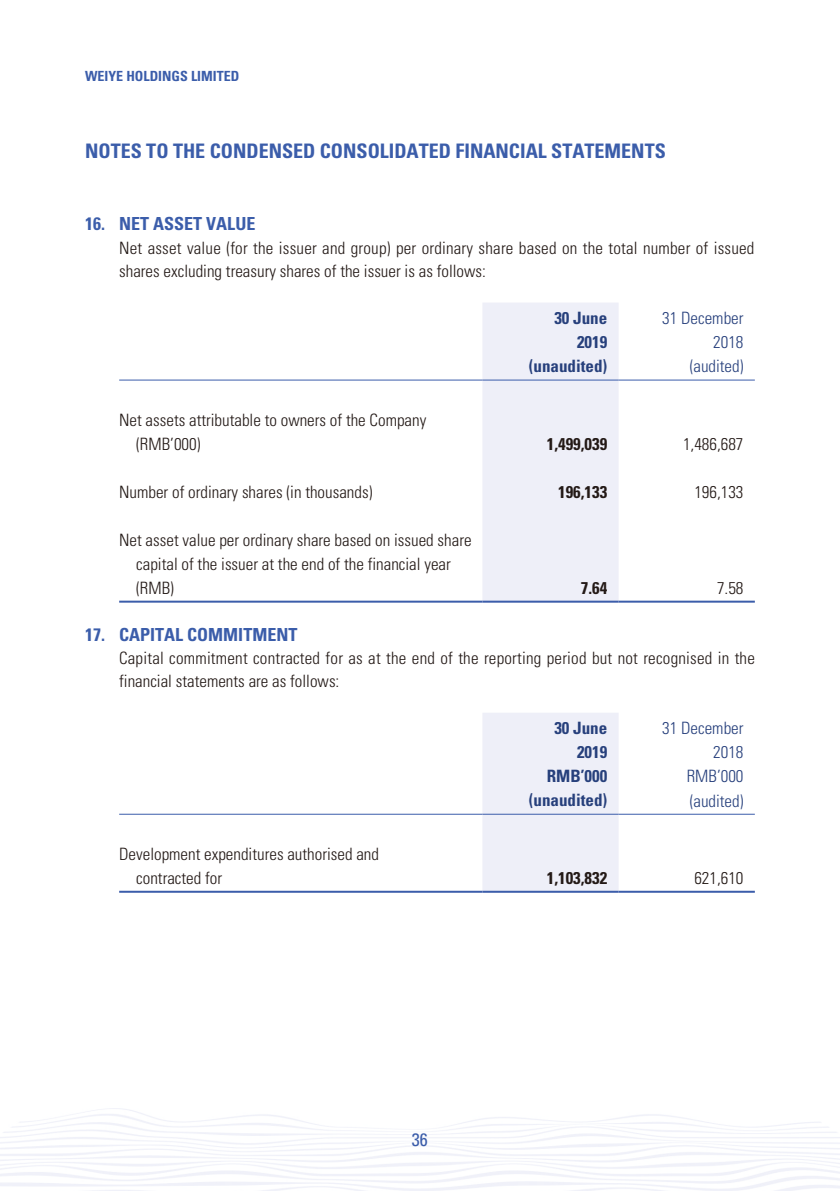
<style>
.page{position:relative;width:840px;height:1191px;background:#fff}
.page>*{position:absolute;margin:0;border:0;box-sizing:border-box;transform-origin:0 0}
.t1{font:700 condensed 20px "Univers LT Std";color:#3b5daa}
.t2{font:700 condensed 18px "Univers LT Std";color:#3b5daa}
.t3{font:condensed 18px "Univers LT Std";color:#3b5daa}
.t4{font:300 condensed 17px/24px "Univers LT Std";color:#231916}
.t5{font:300 condensed 17px/24px "Univers LT Std";color:#27407c;text-align:right}
.t6{font:700 condensed 17px/24px "Univers LT Std";color:#27407c;text-align:right}
.t7{font:700 condensed 17px "Univers LT Std";color:#231916}
.t8{font:700 condensed 14px "Univers LT Std";color:#3b5daa}
</style>
<div class="page">
<img style="left:0;top:303px;width:840px;height:888px">
<div style="left:482px;top:303px;width:136px;height:297px;background:#eeeff8"></div>
<hr style="left:119px;top:379px;width:363px;height:1px;background:#3b5daa">
<hr style="left:482px;top:379px;width:136px;height:1px;background:#3b5daa">
<hr style="left:618px;top:379px;width:136px;height:1px;background:#3b5daa">
<hr style="left:119px;top:600px;width:363px;height:2px;background:#3b5daa">
<hr style="left:482px;top:600px;width:136px;height:2px;background:#3b5daa">
<hr style="left:618px;top:600px;width:136px;height:2px;background:#3b5daa">
<div style="left:482px;top:712px;width:136px;height:178px;background:#eeeff8"></div>
<hr style="left:119px;top:813px;width:363px;height:1px;background:#3b5daa">
<hr style="left:482px;top:813px;width:136px;height:1px;background:#3b5daa">
<hr style="left:618px;top:813px;width:136px;height:1px;background:#3b5daa">
<hr style="left:119px;top:890px;width:363px;height:2px;background:#3b5daa">
<hr style="left:482px;top:890px;width:136px;height:2px;background:#3b5daa">
<hr style="left:618px;top:890px;width:136px;height:2px;background:#3b5daa">
<p class="t8" style="left:85px;top:68px;width:155px">WEIYE HOLDINGS LIMITED</p>
<p class="t1" style="left:85px;top:139px;width:582px">NOTES TO THE CONDENSED CONSOLIDATED FINANCIAL STATEMENTS</p>
<p class="t2" style="left:85px;top:213px;width:172px">16. NET ASSET VALUE</p>
<p class="t4" style="left:119px;top:236px;width:636px;line-height:23px">Net asset value (for the issuer and group) per ordinary share based on the total number of issued shares excluding treasury shares of the issuer is as follows:</p>
<p class="t6" style="left:554px;top:305px;width:54px">30 June<br>2019</p>
<p class="t5" style="left:661px;top:306px;width:83px">31 December<br>2018</p>
<p class="t6" style="left:528px;top:353px;width:80px">(unaudited)</p>
<p class="t5" style="left:689px;top:354px;width:55px">(audited)</p>
<p class="t4" style="left:136px;top:408px;width:291px;text-indent:-17px">Net assets attributable to owners of the Company (RMB’000)</p>
<p class="t7" style="left:546px;top:433px;width:62px">1,499,039</p>
<p class="t4" style="left:682px;top:432px;width:62px">1,486,687</p>
<p class="t4" style="left:119px;top:480px;width:254px">Number of ordinary shares (in thousands)</p>
<p class="t7" style="left:558px;top:481px;width:51px">196,133</p>
<p class="t4" style="left:694px;top:480px;width:51px">196,133</p>
<p class="t4" style="left:136px;top:528px;width:337px;text-indent:-17px">Net asset value per ordinary share based on issued share capital of the issuer at the end of the financial year (RMB)</p>
<p class="t7" style="left:580px;top:577px;width:28px">7.64</p>
<p class="t4" style="left:716px;top:576px;width:28px">7.58</p>
<p class="t2" style="left:85px;top:623px;width:214px">17. CAPITAL COMMITMENT</p>
<p class="t4" style="left:119px;top:646px;width:637px;line-height:23px">Capital commitment contracted for as at the end of the reporting period but not recognised in the financial statements are as follows:</p>
<p class="t6" style="left:554px;top:715px;width:54px">30 June<br>2019</p>
<p class="t5" style="left:661px;top:716px;width:83px">31 December<br>2018</p>
<p class="t6" style="left:546px;top:763px;width:62px">RMB’000</p>
<p class="t5" style="left:686px;top:764px;width:58px">RMB’000</p>
<p class="t6" style="left:528px;top:787px;width:80px">(unaudited)</p>
<p class="t5" style="left:689px;top:788px;width:55px">(audited)</p>
<p class="t4" style="left:136px;top:842px;width:244px;text-indent:-17px">Development expenditures authorised and contracted for</p>
<p class="t7" style="left:546px;top:867px;width:62px">1,103,832</p>
<p class="t4" style="left:694px;top:866px;width:51px">621,610</p>
<p class="t3" style="left:412px;top:1128px;width:17px">36</p>
</div>
